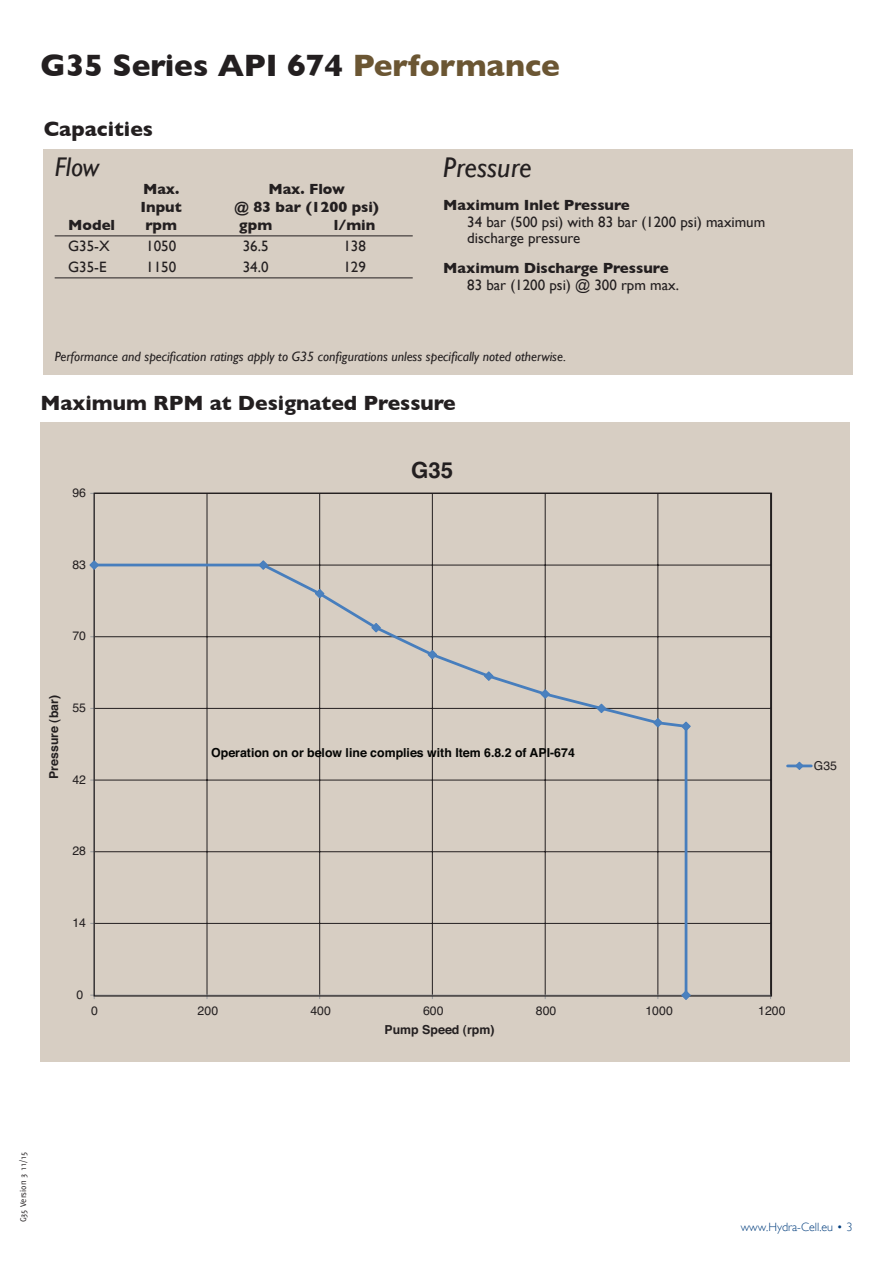
<style>
.page{position:relative;width:893px;height:1263px;background:#fff}
.page>*{position:absolute;margin:0;border:0;box-sizing:border-box;transform-origin:0 0}
.t1{font:700 31.5px "Gill Sans";color:#231f20}
.t2{font:italic 28.5px "Gill Sans";color:#231f20}
.t3{font:italic 27px "Gill Sans";color:#231f20}
.t4{font:700 22.2px "Helvetica";color:#231f20}
.t5{font:700 21px "Gill Sans";color:#231f20}
.t6{font:15px/16.5px "Gill Sans";color:#231f20}
.t7{font:700 15px "Gill Sans";color:#231f20}
.t8{font:italic 13.5px "Gill Sans";color:#231f20}
.t9{font:700 12.3px "Helvetica";color:#040503}
.t10{font:12.3px "Helvetica";color:#231f20}
.t11{font:700 12.3px "Helvetica";color:#231f20}
.t12{font:300 12px "Gill Sans";color:#013d7d}
.t13{font:9px "Delicious";color:#231f20}
.s1{color:#6b5633}
</style>
<div class="page">
<div style="left:40px;top:423px;width:810px;height:639px;background:#d7cec3"></div>
<hr style="left:94px;top:923px;width:677px;height:1px;background:#231f20">
<hr style="left:94px;top:851px;width:677px;height:1px;background:#231f20">
<hr style="left:94px;top:780px;width:677px;height:1px;background:#231f20">
<hr style="left:94px;top:708px;width:677px;height:1px;background:#231f20">
<hr style="left:94px;top:636px;width:677px;height:1px;background:#231f20">
<hr style="left:94px;top:565px;width:677px;height:1px;background:#231f20">
<hr style="left:207px;top:493px;width:1px;height:502px;background:#231f20">
<hr style="left:319px;top:493px;width:1px;height:502px;background:#231f20">
<hr style="left:432px;top:493px;width:1px;height:502px;background:#231f20">
<hr style="left:545px;top:493px;width:1px;height:502px;background:#231f20">
<hr style="left:657px;top:493px;width:1px;height:502px;background:#231f20">
<svg style="left:96px;top:562px;width:593px;height:432px"></svg>
<svg style="left:680px;top:990px;width:11px;height:10px"></svg>
<svg style="left:680px;top:721px;width:11px;height:11px"></svg>
<svg style="left:652px;top:717px;width:11px;height:11px"></svg>
<svg style="left:596px;top:703px;width:11px;height:11px"></svg>
<svg style="left:540px;top:688px;width:11px;height:12px"></svg>
<svg style="left:483px;top:670px;width:11px;height:12px"></svg>
<svg style="left:427px;top:649px;width:11px;height:11px"></svg>
<svg style="left:371px;top:622px;width:11px;height:11px"></svg>
<svg style="left:314px;top:588px;width:11px;height:11px"></svg>
<svg style="left:258px;top:560px;width:11px;height:11px"></svg>
<svg style="left:89px;top:559px;width:11px;height:12px"></svg>
<hr style="left:788px;top:764px;width:23px;height:3px;background:#477ebd">
<svg style="left:794px;top:761px;width:10px;height:9px"></svg>
<div style="left:43px;top:149px;width:809px;height:226px;background:#d7cec3"></div>
<hr style="left:55px;top:235px;width:358px;height:1px;background:#231f20">
<hr style="left:55px;top:277px;width:358px;height:1px;background:#231f20">
<p class="t1" style="left:40px;top:47px;width:521px">G35 Series API 674 <span class="s1">Performance</span></p>
<p class="t5" style="left:44px;top:117px;width:111px">Capacities</p>
<p class="t3" style="left:55px;top:152px;width:46px">Flow</p>
<p class="t7" style="left:143px;top:180px;width:38px">Max.</p>
<p class="t7" style="left:268px;top:180px;width:78px">Max. Flow</p>
<p class="t7" style="left:141px;top:198px;width:43px">Input</p>
<p class="t7" style="left:234px;top:198px;width:146px">@ 83 bar (1200 psi)</p>
<p class="t7" style="left:68px;top:216px;width:49px">Model</p>
<p class="t7" style="left:145px;top:216px;width:33px">rpm</p>
<p class="t7" style="left:239px;top:216px;width:35px">gpm</p>
<p class="t7" style="left:334px;top:216px;width:43px">l/min</p>
<p class="t6" style="left:68px;top:238px;width:43px">G35-X</p>
<p class="t6" style="left:146px;top:238px;width:31px">1050</p>
<p class="t6" style="left:243px;top:238px;width:27px">36.5</p>
<p class="t6" style="left:343px;top:238px;width:24px">138</p>
<p class="t6" style="left:68px;top:259px;width:40px">G35-E</p>
<p class="t6" style="left:146px;top:259px;width:31px">1150</p>
<p class="t6" style="left:243px;top:259px;width:27px">34.0</p>
<p class="t6" style="left:343px;top:259px;width:24px">129</p>
<p class="t2" style="left:443px;top:151px;width:90px">Pressure</p>
<p class="t7" style="left:443px;top:196px;width:188px">Maximum Inlet Pressure</p>
<p class="t6" style="left:467px;top:213px;width:300px">34 bar (500 psi) with 83 bar (1200 psi) maximum discharge pressure</p>
<p class="t7" style="left:443px;top:259px;width:227px">Maximum Discharge Pressure</p>
<p class="t6" style="left:467px;top:276px;width:213px">83 bar (1200 psi) @ 300 rpm max.</p>
<p class="t8" style="left:55px;top:348px;width:513px">Performance and specification ratings apply to G35 configurations unless specifically noted otherwise.</p>
<p class="t5" style="left:41px;top:391px;width:417px">Maximum RPM at Designated Pressure</p>
<p class="t10" style="left:72px;top:483px;width:15px">96</p>
<p class="t10" style="left:72px;top:555px;width:15px">83</p>
<p class="t10" style="left:72px;top:626px;width:15px">70</p>
<p class="t11" style="left:44px;top:779px;width:85px;rotate:-90deg">Pressure (bar)</p>
<p class="t10" style="left:72px;top:698px;width:15px">55</p>
<p class="t10" style="left:72px;top:770px;width:15px">42</p>
<p class="t10" style="left:72px;top:841px;width:15px">28</p>
<p class="t10" style="left:72px;top:913px;width:15px">14</p>
<p class="t4" style="left:411px;top:452px;width:44px">G35</p>
<p class="t9" style="left:211px;top:742px;width:365px">Operation on or below line complies with Item 6.8.2 of API-674</p>
<p class="t10" style="left:77px;top:985px;width:8px">0</p>
<p class="t10" style="left:91px;top:1001px;width:8px">0</p>
<p class="t10" style="left:198px;top:1001px;width:22px">200</p>
<p class="t10" style="left:310px;top:1001px;width:22px">400</p>
<p class="t10" style="left:423px;top:1001px;width:22px">600</p>
<p class="t10" style="left:536px;top:1001px;width:22px">800</p>
<p class="t10" style="left:645px;top:1001px;width:29px">1000</p>
<p class="t10" style="left:758px;top:1001px;width:29px">1200</p>
<p class="t11" style="left:384px;top:1019px;width:111px">Pump Speed (rpm)</p>
<p class="t10" style="left:814px;top:756px;width:25px">G35</p>
<p class="t13" style="left:18px;top:1222px;width:72px;rotate:-90deg">G35 Version 3 11/15</p>
<p class="t12" style="left:741px;top:1220px;width:113px">www.Hydra-Cell.eu • 3</p>
</div>
